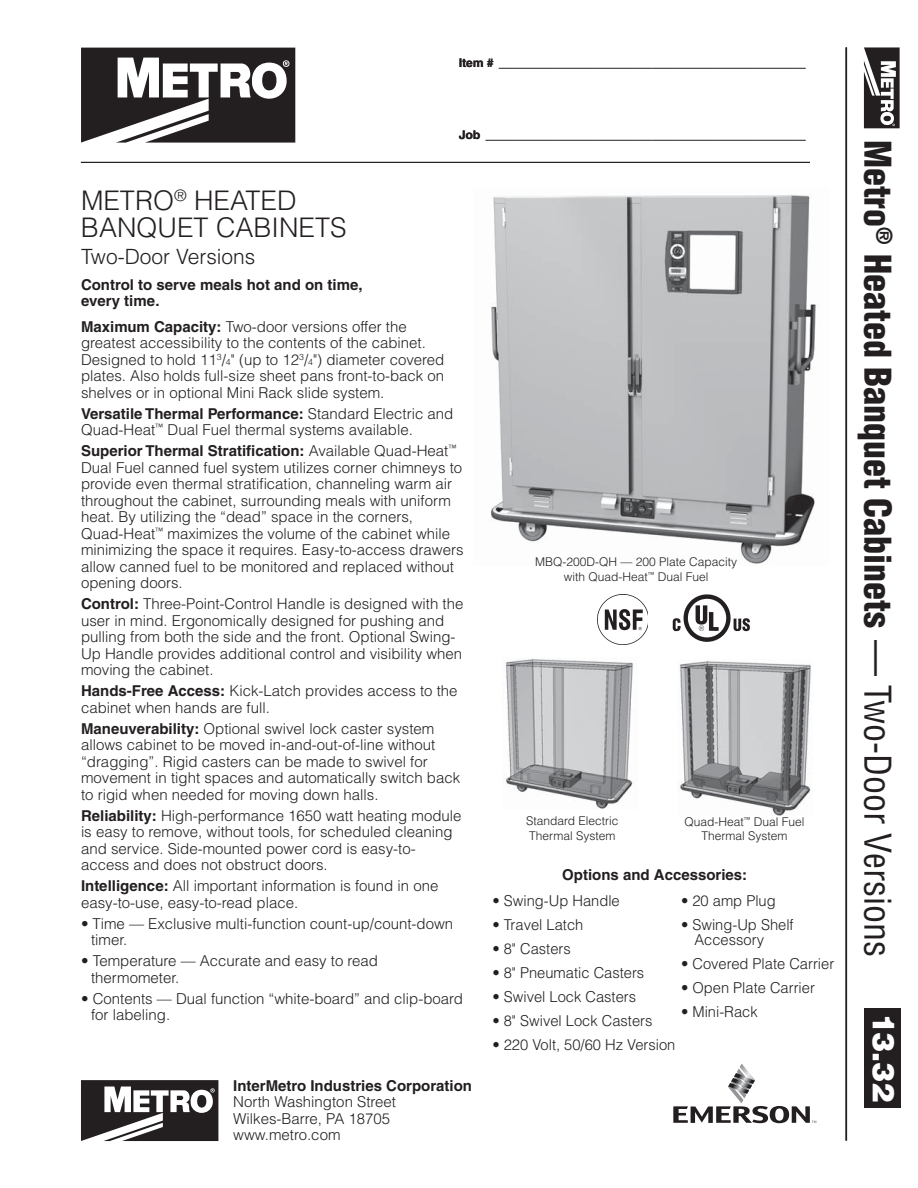
<style>
.page{position:relative;width:918px;height:1188px;background:#fff}
.page>*{position:absolute;margin:0;border:0;box-sizing:border-box;transform-origin:0 0}
.t1{font:900 condensed 36px "Helvetica";color:#231f20}
.t2{font:900 30px "Helvetica";color:#fff}
.t3{font:300 27px/27px "Helvetica";color:#231f20}
.t4{font:300 21px "Helvetica";color:#231f20}
.t5{font:300 15px/16.5px "Helvetica";color:#231f20}
.t6{font:700 15px/16.5px "Helvetica";color:#231f20}
.t7{font:300 12px/14.4px "Helvetica";color:#231f20;text-align:center}
.t8{font:700 12px "Helvetica";color:#231f20}
.s1{font-weight:700}
.s2{font-size:8.7px}
.s3{font-weight:400}
</style>
<div class="page">
<svg style="left:81px;top:48px;width:214px;height:95px"></svg>
<hr style="left:81px;top:162px;width:729px;height:1px;background:#231f20">
<div style="left:864px;top:1008px;width:37px;height:100px;background:#231f20"></div>
<hr style="left:845px;top:47px;width:2px;height:1094px;background:#231f20">
<svg style="left:864px;top:47px;width:36px;height:81px"></svg>
<svg style="left:81px;top:1080px;width:137px;height:61px"></svg>
<svg style="left:673px;top:1063px;width:143px;height:60px"></svg>
<img style="left:490px;top:194px;width:326px;height:370px">
<img style="left:506px;top:659px;width:127px;height:150px">
<img style="left:679px;top:661px;width:132px;height:155px">
<img style="left:672px;top:594px;width:78px;height:48px">
<img style="left:598px;top:594px;width:50px;height:50px">
<p class="t8" style="left:459px;top:58px;width:348px">Item # ______________________________________________</p>
<p class="t8" style="left:459px;top:130px;width:348px">Job ________________________________________________</p>
<h3 class="t3" style="left:81px;top:190px;width:267px">METRO<sup>®</sup> HEATED<br>BANQUET CABINETS</h3>
<h3 class="t4" style="left:81px;top:249px;width:176px">Two-Door Versions</h3>
<p class="t6" style="left:81px;top:278px;width:283px">Control to serve meals hot and on time, every time.</p>
<p class="t5" style="left:81px;top:320px;width:365px"><span class="s1">Maximum Capacity:</span> Two-door versions offer the greatest accessibility to the contents of the cabinet.<br>Designed to hold 11<sup>3</sup>/<span class="s2">4</span>" (up to 12<sup>3</sup>/<span class="s2">4</span>") diameter covered plates. Also holds full-size sheet pans front-to-back on shelves or in optional Mini Rack slide system.</p>
<p class="t5" style="left:81px;top:407px;width:374px"><span class="s1">Versatile Thermal Performance:</span> Standard Electric and<br>Quad-Heat<sup>™</sup> Dual Fuel thermal systems available.</p>
<p class="t5" style="left:81px;top:444px;width:384px"><span class="s1">Superior Thermal Stratification:</span> Available Quad-Heat<sup>™ </sup>Dual Fuel canned fuel system utilizes corner chimneys to provide even thermal stratification, channeling warm air throughout the cabinet, surrounding meals with uniform heat. By utilizing the “dead” space in the corners, Quad-Heat<sup>™</sup> maximizes the volume of the cabinet while minimizing the space it requires. Easy-to-access drawers allow canned fuel to be monitored and replaced without opening doors.</p>
<p class="t5" style="left:81px;top:597px;width:384px"><span class="s1">Control:</span> Three-Point-Control Handle is designed with the user in mind. Ergonomically designed for pushing and pulling from both the side and the front. Optional Swing-Up Handle provides additional control and visibility when moving the cabinet.</p>
<p class="t5" style="left:81px;top:684px;width:378px"><span class="s1">Hands-Free Access:</span> Kick-Latch provides access to the cabinet when hands are full.</p>
<p class="t5" style="left:81px;top:722px;width:381px"><span class="s1">Maneuverability:</span> Optional swivel lock caster system allows cabinet to be moved in-and-out-of-line without “dragging”. Rigid casters can be made to swivel for movement in tight spaces and automatically switch back to rigid when needed for moving down halls.</p>
<p class="t5" style="left:81px;top:809px;width:382px"><span class="s1">Reliability:</span> High-performance 1650 watt heating module is easy to remove, without tools, for scheduled cleaning and service. Side-mounted power cord is easy-to&shy;access and does not obstruct doors.</p>
<p class="t5" style="left:81px;top:879px;width:359px"><span class="s1">Intelligence:</span> All important information is found in one easy-to-use, easy-to-read place.</p>
<p class="t5" style="left:91px;top:917px;width:364px;text-indent:-10px">• Time — Exclusive multi-function count-up/count-down timer.</p>
<p class="t5" style="left:91px;top:954px;width:288px;text-indent:-10px">• Temperature — Accurate and easy to read thermometer.</p>
<p class="t5" style="left:91px;top:992px;width:373px;text-indent:-10px">• Contents — Dual function “white-board” and clip-board for labeling.</p>
<p class="t6" style="left:233px;top:1079px;width:240px">InterMetro Industries Corporation</p>
<p class="t5" style="left:233px;top:1095px;width:164px">North Washington Street<br>Wilkes-Barre, PA 18705 www.metro.com</p>
<p class="t7" style="left:535px;top:556px;width:204px">MBQ-200D-QH — 200 Plate Capacity with Quad-Heat<sup>™</sup> Dual Fuel</p>
<p class="t7" style="left:526px;top:815px;width:94px;text-align:left">Standard Electric<br>Thermal System</p>
<p class="t7" style="left:684px;top:815px;width:121px">Quad-Heat<sup>™</sup> Dual Fuel<br>Thermal System</p>
<p class="t6" style="left:562px;top:868px;width:187px">Options and Accessories:</p>
<p class="t5" style="left:492px;top:894px;width:129px">• Swing-Up Handle</p>
<p class="t5" style="left:492px;top:918px;width:92px">• Travel Latch</p>
<p class="t5" style="left:492px;top:942px;width:80px">• 8" Casters</p>
<p class="t5" style="left:492px;top:966px;width:153px">• 8" Pneumatic Casters</p>
<p class="t5" style="left:492px;top:990px;width:145px">• Swivel Lock Casters</p>
<p class="t5" style="left:492px;top:1014px;width:162px">• 8" Swivel Lock Casters</p>
<p class="t5" style="left:492px;top:1038px;width:185px">• 220 Volt, 50/60 Hz Version</p>
<p class="t5" style="left:681px;top:894px;width:96px">• 20 amp Plug</p>
<p class="t5" style="left:695px;top:918px;width:101px;line-height:15px;text-indent:-14px">• Swing-Up Shelf<br>Accessory</p>
<p class="t5" style="left:681px;top:957px;width:155px">• Covered Plate Carrier</p>
<p class="t5" style="left:681px;top:981px;width:135px">• Open Plate Carrier</p>
<p class="t5" style="left:681px;top:1005px;width:78px">• Mini-Rack</p>
<h1 class="t1" style="left:892px;top:140px;width:819px;rotate:90deg">Metro<sup>®</sup> Heated Banquet Cabinets <span class="s3">— Two-Door Versions</span></h1>
<h2 class="t2" style="left:894px;top:1014px;width:89px;rotate:90deg">13.32</h2>
</div>
